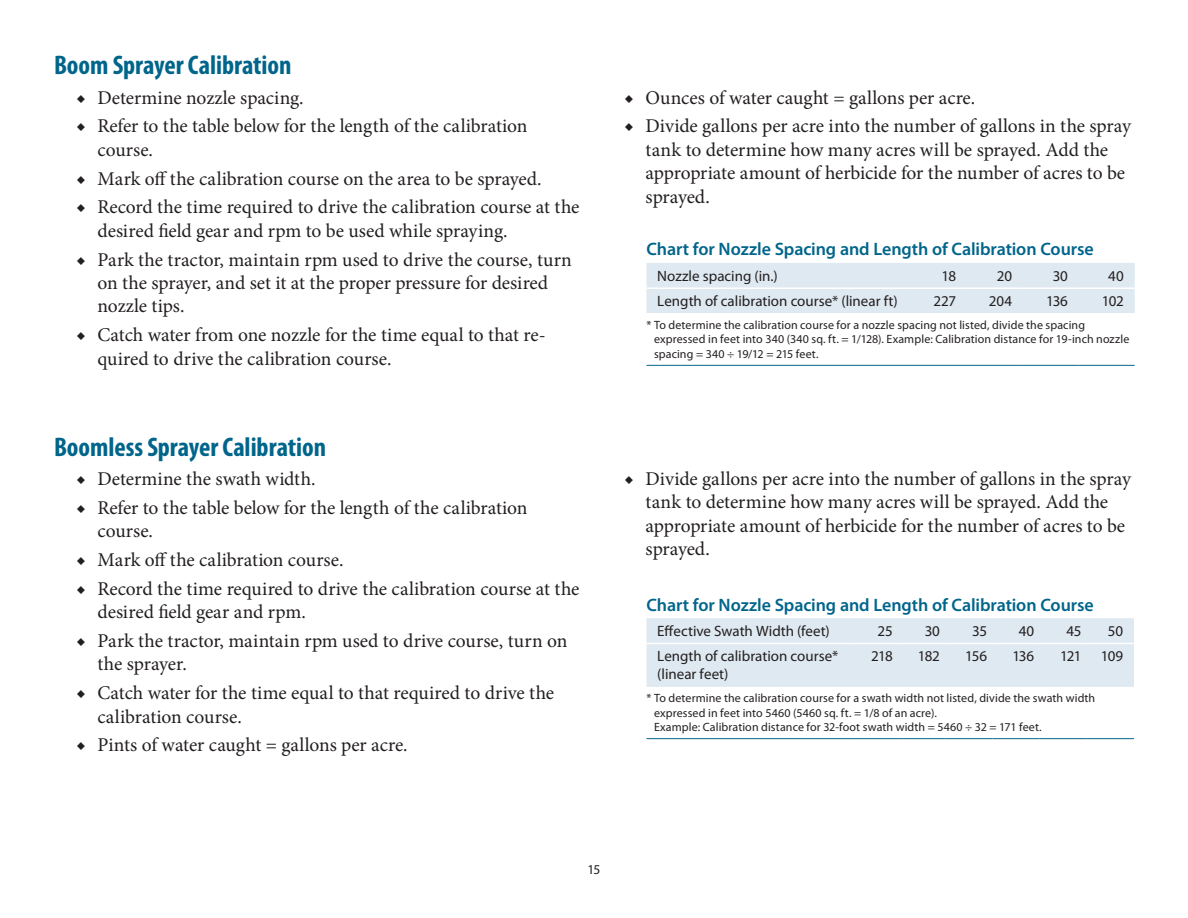
<style>
.page{position:relative;width:1188px;height:918px;background:#fff}
.page>*{position:absolute;margin:0;border:0;box-sizing:border-box;transform-origin:0 0}
.heading1{font:700 condensed 27px "Myriad Pro";color:#00658b}
.tabs{font:19.5px/23.4px "Minion Pro";letter-spacing:-.005em;color:#231f20}
.table_body{font:600 18px "Myriad Pro";letter-spacing:-.005em;color:#00658b}
.table_body-2{font:15px/18px "Myriad Pro";color:#231f20}
.t1{font:13.5px "Myriad Pro";color:#231f20}
.table_body-3{font:12px/14.4px "Myriad Pro";letter-spacing:.01em;color:#231f20}
</style>
<div class="page">
<div style="left:646px;top:263px;width:489px;height:50px;background:#dfe9f1"></div>
<hr style="left:646px;top:287px;width:265px;height:2px;background:#fff">
<hr style="left:911px;top:287px;width:56px;height:2px;background:#fff">
<hr style="left:967px;top:287px;width:56px;height:2px;background:#fff">
<hr style="left:1023px;top:287px;width:56px;height:2px;background:#fff">
<hr style="left:1079px;top:287px;width:56px;height:2px;background:#fff">
<hr style="left:646px;top:365px;width:265px;height:1px;background:#00658b">
<hr style="left:911px;top:365px;width:56px;height:1px;background:#00658b">
<hr style="left:967px;top:365px;width:56px;height:1px;background:#00658b">
<hr style="left:1023px;top:365px;width:56px;height:1px;background:#00658b">
<hr style="left:1079px;top:365px;width:56px;height:1px;background:#00658b">
<div style="left:646px;top:618px;width:488px;height:69px;background:#dfe9f1"></div>
<hr style="left:646px;top:643px;width:205px;height:1px;background:#fff">
<hr style="left:851px;top:643px;width:47px;height:1px;background:#fff">
<hr style="left:898px;top:643px;width:47px;height:1px;background:#fff">
<hr style="left:945px;top:643px;width:48px;height:1px;background:#fff">
<hr style="left:993px;top:643px;width:47px;height:1px;background:#fff">
<hr style="left:1040px;top:643px;width:47px;height:1px;background:#fff">
<hr style="left:1087px;top:643px;width:47px;height:1px;background:#fff">
<hr style="left:646px;top:738px;width:205px;height:1px;background:#00658b">
<hr style="left:851px;top:738px;width:47px;height:1px;background:#00658b">
<hr style="left:898px;top:738px;width:47px;height:1px;background:#00658b">
<hr style="left:945px;top:738px;width:48px;height:1px;background:#00658b">
<hr style="left:993px;top:738px;width:47px;height:1px;background:#00658b">
<hr style="left:1040px;top:738px;width:47px;height:1px;background:#00658b">
<hr style="left:1087px;top:738px;width:47px;height:1px;background:#00658b">
<p class="heading1" style="left:54px;top:48px;width:239px">Boom Sprayer Calibration</p>
<p class="tabs" style="left:76px;top:86px;width:229px">◆ Determine nozzle spacing.</p>
<p class="tabs" style="left:98px;top:115px;width:432px;text-indent:-21px">◆ Refer to the table below for the length of the calibration course.</p>
<p class="tabs" style="left:76px;top:167px;width:467px">◆ Mark off the calibration course on the area to be sprayed.</p>
<p class="tabs" style="left:98px;top:196px;width:484px;text-indent:-21px">◆ Record the time required to drive the calibration course at the desired field gear and rpm to be used while spraying.</p>
<p class="tabs" style="left:98px;top:248px;width:476px;text-indent:-21px">◆ Park the tractor, maintain rpm used to drive the course, turn on the sprayer, and set it at the proper pressure for desired nozzle tips.</p>
<p class="tabs" style="left:97px;top:323px;width:450px;text-indent:-21px">◆ Catch water from one nozzle for the time equal to that re&shy;quired to drive the calibration course.</p>
<p class="heading1" style="left:54px;top:430px;width:274px">Boomless Sprayer Calibration</p>
<p class="tabs" style="left:76px;top:467px;width:241px">◆ Determine the swath width.</p>
<p class="tabs" style="left:98px;top:496px;width:432px;text-indent:-21px">◆ Refer to the table below for the length of the calibration course.</p>
<p class="tabs" style="left:76px;top:548px;width:269px">◆ Mark off the calibration course.</p>
<p class="tabs" style="left:98px;top:577px;width:484px;text-indent:-21px">◆ Record the time required to drive the calibration course at the desired field gear and rpm.</p>
<p class="tabs" style="left:98px;top:629px;width:471px;text-indent:-21px">◆ Park the tractor, maintain rpm used to drive course, turn on the sprayer.</p>
<p class="tabs" style="left:98px;top:681px;width:458px;text-indent:-21px">◆ Catch water for the time equal to that required to drive the calibration course.</p>
<p class="tabs" style="left:76px;top:734px;width:333px">◆ Pints of water caught = gallons per acre.</p>
<p class="tabs" style="left:625px;top:86px;width:352px">◆ Ounces of water caught = gallons per acre.</p>
<p class="tabs" style="left:646px;top:115px;width:487px;text-indent:-21px">◆ Divide gallons per acre into the number of gallons in the spray tank to determine how many acres will be sprayed. Add the appropriate amount of herbicide for the number of acres to be sprayed.</p>
<p class="table_body" style="left:646px;top:238px;width:449px">Chart for Nozzle Spacing and Length of Calibration Course</p>
<p class="table_body-2" style="left:657px;top:266px;width:122px">Nozzle spacing (in.)</p>
<p class="table_body-2" style="left:942px;top:266px;width:16px">18</p>
<p class="table_body-2" style="left:997px;top:266px;width:17px">20</p>
<p class="table_body-2" style="left:1053px;top:266px;width:17px">30</p>
<p class="table_body-2" style="left:1108px;top:266px;width:17px">40</p>
<p class="table_body-2" style="left:657px;top:292px;width:242px">Length of calibration course* (linear ft)</p>
<p class="table_body-2" style="left:934px;top:292px;width:24px">227</p>
<p class="table_body-2" style="left:989px;top:292px;width:25px">204</p>
<p class="table_body-2" style="left:1046px;top:292px;width:23px">136</p>
<p class="table_body-2" style="left:1102px;top:292px;width:23px">102</p>
<p class="table_body-3" style="left:654px;top:318px;width:477px;text-indent:-8px">* To determine the calibration course for a nozzle spacing not listed, divide the spacing expressed in feet into 340 (340 sq. ft. = 1/128). Example: Calibration distance for 19-inch nozzle spacing = 340 ÷ 19/12 = 215 feet.</p>
<p class="tabs" style="left:646px;top:467px;width:487px;text-indent:-21px">◆ Divide gallons per acre into the number of gallons in the spray tank to determine how many acres will be sprayed. Add the appropriate amount of herbicide for the number of acres to be sprayed.</p>
<p class="table_body" style="left:646px;top:593px;width:449px">Chart for Nozzle Spacing and Length of Calibration Course</p>
<p class="table_body-2" style="left:657px;top:622px;width:174px">Effective Swath Width (feet)</p>
<p class="table_body-2" style="left:877px;top:622px;width:17px">25</p>
<p class="table_body-2" style="left:925px;top:622px;width:17px">30</p>
<p class="table_body-2" style="left:972px;top:622px;width:16px">35</p>
<p class="table_body-2" style="left:1019px;top:622px;width:17px">40</p>
<p class="table_body-2" style="left:1066px;top:622px;width:17px">45</p>
<p class="table_body-2" style="left:1108px;top:622px;width:17px">50</p>
<p class="table_body-2" style="left:657px;top:647px;width:182px">Length of calibration course* (linear feet)</p>
<p class="table_body-2" style="left:871px;top:647px;width:23px">218</p>
<p class="table_body-2" style="left:918px;top:647px;width:24px">182</p>
<p class="table_body-2" style="left:965px;top:647px;width:23px">156</p>
<p class="table_body-2" style="left:1012px;top:647px;width:23px">136</p>
<p class="table_body-2" style="left:1060px;top:647px;width:23px">121</p>
<p class="table_body-2" style="left:1101px;top:647px;width:24px">109</p>
<p class="table_body-3" style="left:654px;top:691px;width:443px;text-indent:-8px">* To determine the calibration course for a swath width not listed, divide the swath width expressed in feet into 5460 (5460 sq. ft. = 1/8 of an acre).<br>Example: Calibration distance for 32-foot swath width = 5460 ÷ 32 = 171 feet.</p>
<p class="t1" style="left:587px;top:861px;width:15px">15</p>
</div>
